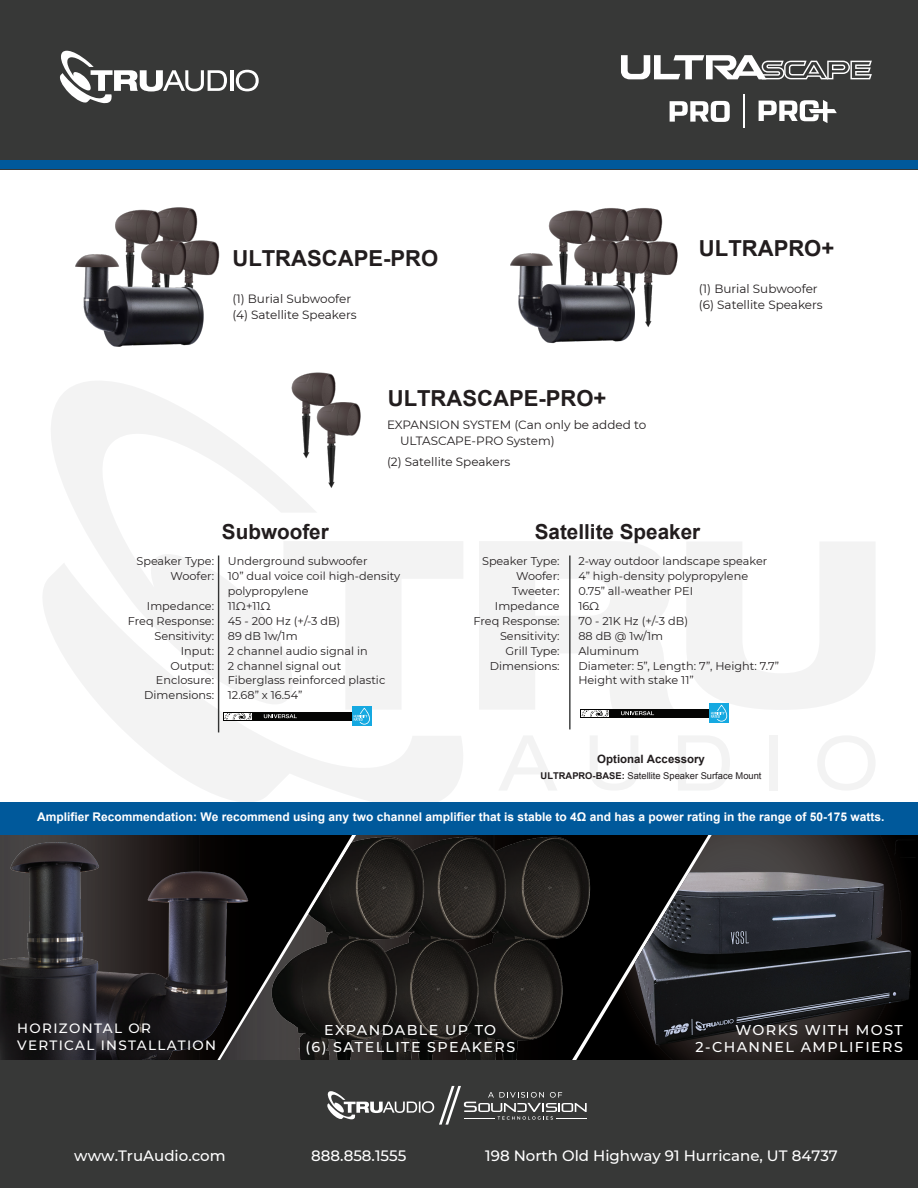
<style>
.page{position:relative;width:918px;height:1188px;background:#fff}
.page>*{position:absolute;margin:0;border:0;box-sizing:border-box;transform-origin:0 0}
.t1{font:700 22.05px "Arial";color:#221d1e}
.t2{font:700 20.7px "Arial";color:#221d1e}
.t3{font:500 15px "Montserrat";color:#fff}
.t4{font:500 14.25px/17.1px "Montserrat";letter-spacing:.1em;color:#fff;text-align:right}
.t5{font:500 13.5px/17.1px "Montserrat";letter-spacing:.1em;color:#fff}
.t6{font:12px/15.9px "Montserrat";color:#231f20}
.t7{font:700 12px "Arial";color:#fff}
.t8{font:700 11.4px "Arial";color:#221d1e}
.t9{font:11.25px/14.9px "Montserrat";color:#231f20;text-align:right}
.t10{font:9.3px "Arial";color:#221d1e}
.s1{font-weight:700}
</style>
<div class="page">
<div style="left:0;top:0;width:918px;height:169px;background:#373837"></div>
<div style="left:0;top:160px;width:918px;height:9px;background:#00599b"></div>
<img style="left:0;top:835px;width:219px;height:225px">
<svg style="left:219px;top:835px;width:27px;height:225px;background:#1a1818"></svg>
<img style="left:246px;top:835px;width:329px;height:225px">
<img style="left:575px;top:841px;width:343px;height:219px">
<img style="left:600px;top:835px;width:316px;height:225px">
<svg style="left:51px;top:381px;width:265px;height:181px"></svg>
<svg style="left:43px;top:562px;width:420px;height:240px;fill:#f3f3f3"></svg>
<svg style="left:499px;top:736px;width:58px;height:54px"></svg>
<svg style="left:590px;top:736px;width:48px;height:54px"></svg>
<svg style="left:678px;top:736px;width:52px;height:54px"></svg>
<div style="left:770px;top:735px;width:8px;height:56px;background:#f3f3f3"></div>
<svg style="left:818px;top:736px;width:57px;height:54px"></svg>
<svg style="left:283px;top:541px;width:592px;height:169px;fill:#f3f3f3"></svg>
<div style="left:0;top:1060px;width:918px;height:128px;background:#373837"></div>
<hr style="left:230px;top:70px;width:3px;height:21px;background:#fff">
<svg style="left:236px;top:70px;width:23px;height:21px"></svg>
<svg style="left:60px;top:51px;width:167px;height:53px"></svg>
<svg style="left:327px;top:1086px;width:260px;height:39px"></svg>
<svg style="left:670px;top:101px;width:60px;height:21px"></svg>
<svg style="left:759px;top:100px;width:78px;height:23px"></svg>
<svg style="left:621px;top:55px;width:251px;height:24px"></svg>
<hr style="left:743px;top:94px;width:2px;height:34px;background:#fff">
<div style="left:224px;top:712px;width:133px;height:8px;background:#050504"></div>
<svg style="left:224px;top:713px;width:28px;height:7px"></svg>
<svg style="left:264px;top:714px;width:33px;height:4px"></svg>
<svg style="left:352px;top:707px;width:19px;height:19px"></svg>
<svg style="left:354px;top:708px;width:16px;height:17px"></svg>
<hr style="left:218px;top:556px;width:1px;height:176px;background:#323333">
<div style="left:581px;top:709px;width:133px;height:8px;background:#050504"></div>
<div style="left:581px;top:710px;width:28px;height:7px;background:#fff"></div>
<svg style="left:582px;top:710px;width:27px;height:7px"></svg>
<svg style="left:621px;top:711px;width:33px;height:4px"></svg>
<svg style="left:709px;top:704px;width:19px;height:19px"></svg>
<svg style="left:711px;top:705px;width:16px;height:17px"></svg>
<hr style="left:569px;top:556px;width:2px;height:173px;background:#323333">
<img style="left:253px;top:372px;width:108px;height:139px">
<img style="left:510px;top:208px;width:168px;height:136px">
<img style="left:75px;top:207px;width:145px;height:140px">
<div style="left:0;top:802px;width:918px;height:33px;background:#00599b"></div>
<h1 class="t1" style="left:232px;top:244px;width:207px">ULTRASCAPE-PRO</h1>
<p class="t6" style="left:232px;top:291px;width:126px">(1) Burial Subwoofer (4) Satellite Speakers</p>
<h1 class="t1" style="left:699px;top:234px;width:137px">ULTRAPRO+</h1>
<p class="t6" style="left:699px;top:280px;width:125px">(1) Burial Subwoofer (6) Satellite Speakers</p>
<h1 class="t1" style="left:388px;top:384px;width:220px">ULTRASCAPE-PRO+</h1>
<p class="t6" style="left:400px;top:416px;width:248px;text-indent:-13px">EXPANSION SYSTEM (Can only be added to<br>ULTASCAPE-PRO System)</p>
<p class="t6" style="left:387px;top:453px;width:125px">(2) Satellite Speakers</p>
<p class="t9" style="left:136px;top:553px;width:79px">Speaker Type:<br>Woofer:</p>
<p class="t9" style="left:128px;top:598px;width:88px">Impedance:<br>Freq Response:<br>Sensitivity:<br>Input:<br>Output:<br>Enclosure:<br>Dimensions:</p>
<h2 class="t2" style="left:222px;top:518px;width:108px">Subwoofer</h2>
<p class="t9" style="left:228px;top:553px;width:174px;text-align:left">Underground subwoofer<br>10” dual voice coil high-density polypropylene<br>11Ω+11Ω<br>45 - 200 Hz (+/-3 dB)<br>89 dB 1w/1m<br>2 channel audio signal in<br>2 channel signal out<br>Fiberglass reinforced plastic<br>12.68” x 16.54”</p>
<h2 class="t2" style="left:535px;top:518px;width:167px">Satellite Speaker</h2>
<p class="t9" style="left:578px;top:553px;width:202px;text-align:left">2-way outdoor landscape speaker<br>4” high-density polypropylene<br>0.75” all-weather PEI<br>16Ω<br>70 - 21K Hz (+/-3 dB)<br>88 dB @ 1w/1m<br>Aluminum<br>Diameter: 5”, Length: 7”, Height: 7.7”<br>Height with stake 11”</p>
<p class="t9" style="left:474px;top:553px;width:88px">Speaker Type:<br>Woofer:<br>Tweeter:<br>Impedance<br>Freq Response:<br>Sensitivity:<br>Grill Type:<br>Dimensions:</p>
<p class="t8" style="left:597px;top:752px;width:109px">Optional Accessory</p>
<p class="t10" style="left:541px;top:769px;width:222px"><span class="s1">ULTRAPRO-BASE:</span> Satellite Speaker Surface Mount</p>
<p class="t7" style="left:37px;top:809px;width:849px">Amplifier Recommendation: We recommend using any two channel amplifier that is stable to 4Ω and has a power rating in the range of 50-175 watts.</p>
<p class="t5" style="left:17px;top:1019px;width:200px">HORIZONTAL OR<br>VERTICAL INSTALLATION</p>
<p class="t4" style="left:305px;top:1020px;width:211px;text-align:center">EXPANDABLE UP TO<br>(6) SATELLITE SPEAKERS</p>
<p class="t4" style="left:696px;top:1021px;width:209px">WORKS WITH MOST<br>2-CHANNEL AMPLIFIERS</p>
<h3 class="t3" style="left:74px;top:1146px;width:153px">www.TruAudio.com</h3>
<h3 class="t3" style="left:311px;top:1146px;width:97px">888.858.1555</h3>
<h3 class="t3" style="left:485px;top:1146px;width:354px">198 North Old Highway 91 Hurricane, UT 84737</h3>
</div>
